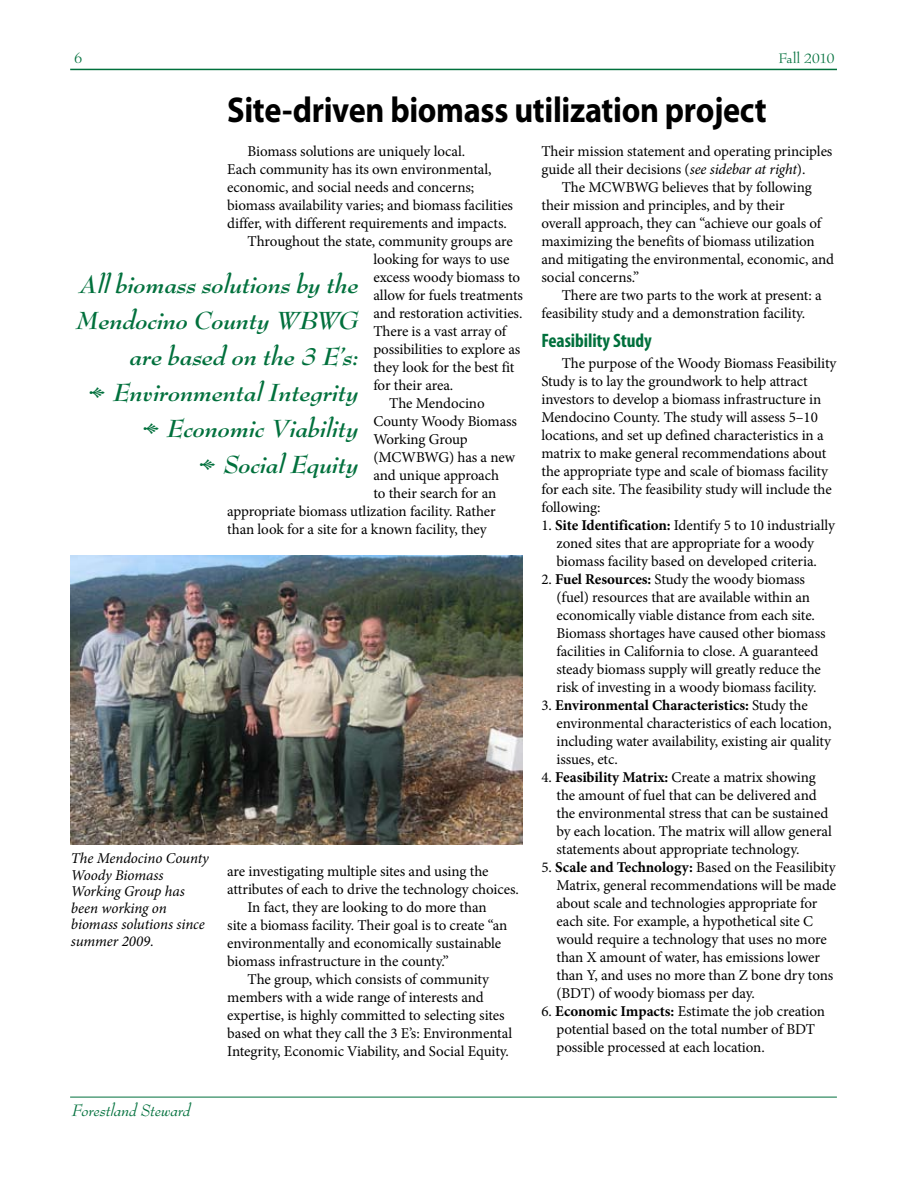
<style>
.page{position:relative;width:918px;height:1188px;background:#fff}
.page>*{position:absolute;margin:0;border:0;box-sizing:border-box;transform-origin:0 0}
.t1{font:700 36px "Myriad Pro";letter-spacing:-.01em;color:#000;scale:.9 1}
.t2{font:italic 700 27px/36px "Bernhard Modern Std";color:#00703c;text-align:right}
.t3{font:700 condensed 19.5px "Myriad Pro";letter-spacing:-.005em;color:#00703c}
.t4{font:italic 18px "Bernhard Modern Std";color:#00703c}
.t5{font:15px/18px "Minion Pro";letter-spacing:-.005em;color:#000}
.t6{font:italic 15px/16.5px "Minion Pro";letter-spacing:-.01em;color:#000}
.t7{font:15px "Bernhard Modern Std";letter-spacing:-.025em;color:#00703c}
.s1{font-style:italic}
.s2{font-weight:700}
</style>
<div class="page">
<hr style="left:70px;top:1097px;width:767px;height:1px;background:#00703c">
<hr style="left:70px;top:69px;width:767px;height:1px;background:#00703c">
<img style="left:71px;top:556px;width:452px;height:288px">
<p class="t7" style="left:74px;top:51px;width:10px">6</p>
<p class="t7" style="left:779px;top:51px;width:58px">Fall 2010</p>
<h1 class="t1" style="left:227px;top:86px;width:601px">Site-driven biomass utilization project</h1>
<p class="t5" style="left:248px;top:142px;width:219px">Biomass solutions are uniquely local.</p>
<p class="t5" style="left:227px;top:160px;width:266px">Each community has its own environmental,</p>
<p class="t5" style="left:227px;top:178px;width:249px">economic, and social needs and concerns;</p>
<p class="t5" style="left:227px;top:196px;width:287px">biomass availability varies; and biomass facilities</p>
<p class="t5" style="left:227px;top:214px;width:281px">differ, with different requirements and impacts.</p>
<p class="t5" style="left:248px;top:232px;width:267px">Throughout the state, community groups are</p>
<p class="t5" style="left:373px;top:250px;width:138px">looking for ways to use</p>
<p class="t5" style="left:373px;top:268px;width:148px">excess woody biomass to</p>
<p class="t5" style="left:373px;top:286px;width:151px">allow for fuels treatments</p>
<p class="t5" style="left:373px;top:304px;width:151px">and restoration activities.</p>
<p class="t5" style="left:373px;top:322px;width:134px">There is a vast array of</p>
<p class="t5" style="left:373px;top:340px;width:148px">possibilities to explore as</p>
<p class="t5" style="left:373px;top:358px;width:143px">they look for the best fit</p>
<p class="t5" style="left:373px;top:376px;width:81px">for their area.</p>
<p class="t5" style="left:389px;top:394px;width:97px">The Mendocino</p>
<p class="t5" style="left:373px;top:412px;width:145px">County Woody Biomass</p>
<p class="t5" style="left:373px;top:430px;width:96px">Working Group</p>
<p class="t5" style="left:373px;top:448px;width:143px">(MCWBWG) has a new</p>
<p class="t5" style="left:373px;top:466px;width:127px">and unique approach</p>
<p class="t5" style="left:373px;top:484px;width:124px">to their search for an</p>
<p class="t5" style="left:227px;top:502px;width:270px">appropriate biomass utlization facility. Rather</p>
<p class="t5" style="left:227px;top:520px;width:261px">than look for a site for a known facility, they</p>
<h2 class="t2" style="left:76px;top:266px;width:284px">All biomass solutions by the<br>Mendocino County WBWG are based on the 3 E’s:<br>Environmental Integrity<br>Economic Viability<br>Social Equity</h2>
<p class="t6" style="left:71px;top:850px;width:140px">The Mendocino County<br>Woody Biomass<br>Working Group has been working on biomass solutions since summer 2009.</p>
<p class="t4" style="left:72px;top:1101px;width:120px">Forestland Steward</p>
<p class="t5" style="left:227px;top:862px;width:263px">are investigating multiple sites and using the</p>
<p class="t5" style="left:227px;top:880px;width:293px">attributes of each to drive the technology choices.</p>
<p class="t5" style="left:248px;top:898px;width:241px">In fact, they are looking to do more than</p>
<p class="t5" style="left:227px;top:916px;width:282px">site a biomass facility. Their goal is to create “an</p>
<p class="t5" style="left:227px;top:934px;width:275px">environmentally and economically sustainable</p>
<p class="t5" style="left:227px;top:952px;width:223px">biomass infrastructure in the county.”</p>
<p class="t5" style="left:248px;top:970px;width:243px">The group, which consists of community</p>
<p class="t5" style="left:227px;top:988px;width:258px">members with a wide range of interests and</p>
<p class="t5" style="left:227px;top:1006px;width:279px">expertise, is highly committed to selecting sites</p>
<p class="t5" style="left:227px;top:1024px;width:286px">based on what they call the 3 E’s: Environmental</p>
<p class="t5" style="left:227px;top:1042px;width:283px">Integrity, Economic Viability, and Social Equity.</p>
<p class="t5" style="left:541px;top:142px;width:293px">Their mission statement and operating principles guide all their decisions (<span class="s1">see sidebar at right</span>).</p>
<p class="t5" style="left:541px;top:178px;width:294px;text-indent:20px">The MCWBWG believes that by following their mission and principles, and by their<br>overall approach, they can “achieve our goals of maximizing the benefits of biomass utilization and mitigating the environmental, economic, and social concerns.”</p>
<p class="t5" style="left:541px;top:286px;width:282px;text-indent:20px">There are two parts to the work at present: a feasibility study and a demonstration facility.</p>
<h3 class="t3" style="left:541px;top:329px;width:112px">Feasibility Study</h3>
<p class="t5" style="left:541px;top:354px;width:297px;text-indent:20px">The purpose of the Woody Biomass Feasibility Study is to lay the groundwork to help attract investors to develop a biomass infrastructure in Mendocino County. The study will assess 5–10 locations, and set up defined characteristics in a matrix to make general recommendations about the appropriate type and scale of biomass facility for each site. The feasibility study will include the following:</p>
<p class="t5" style="left:541px;top:516px;width:295px;text-align:center">1. <span class="s2">Site Identification:</span> Identify 5 to 10 industrially zoned sites that are appropriate for a woody biomass facility based on developed criteria.</p>
<p class="t5" style="left:556px;top:570px;width:271px;text-indent:-15px">2. <span class="s2">Fuel Resources:</span> Study the woody biomass (fuel) resources that are available within an economically viable distance from each site.<br>Biomass shortages have caused other biomass facilities in California to close. A guaranteed steady biomass supply will greatly reduce the risk of investing in a woody biomass facility.</p>
<p class="t5" style="left:556px;top:696px;width:277px;text-indent:-15px">3. <span class="s2">Environmental Characteristics:</span> Study the environmental characteristics of each location, including water availability, existing air quality issues, etc.</p>
<p class="t5" style="left:556px;top:768px;width:277px;text-indent:-15px">4. <span class="s2">Feasibility Matrix:</span> Create a matrix showing the amount of fuel that can be delivered and the environmental stress that can be sustained by each location. The matrix will allow general statements about appropriate technology.</p>
<p class="t5" style="left:556px;top:858px;width:281px;text-indent:-15px">5. <span class="s2">Scale and Technology:</span> Based on the Feasilibity Matrix, general recommendations will be made about scale and technologies appropriate for each site. For example, a hypothetical site C would require a technology that uses no more than X amount of water, has emissions lower than Y, and uses no more than Z bone dry tons (BDT) of woody biomass per day.</p>
<p class="t5" style="left:556px;top:1002px;width:270px;text-indent:-15px">6. <span class="s2">Economic Impacts:</span> Estimate the job creation potential based on the total number of BDT possible processed at each location.</p>
</div>
